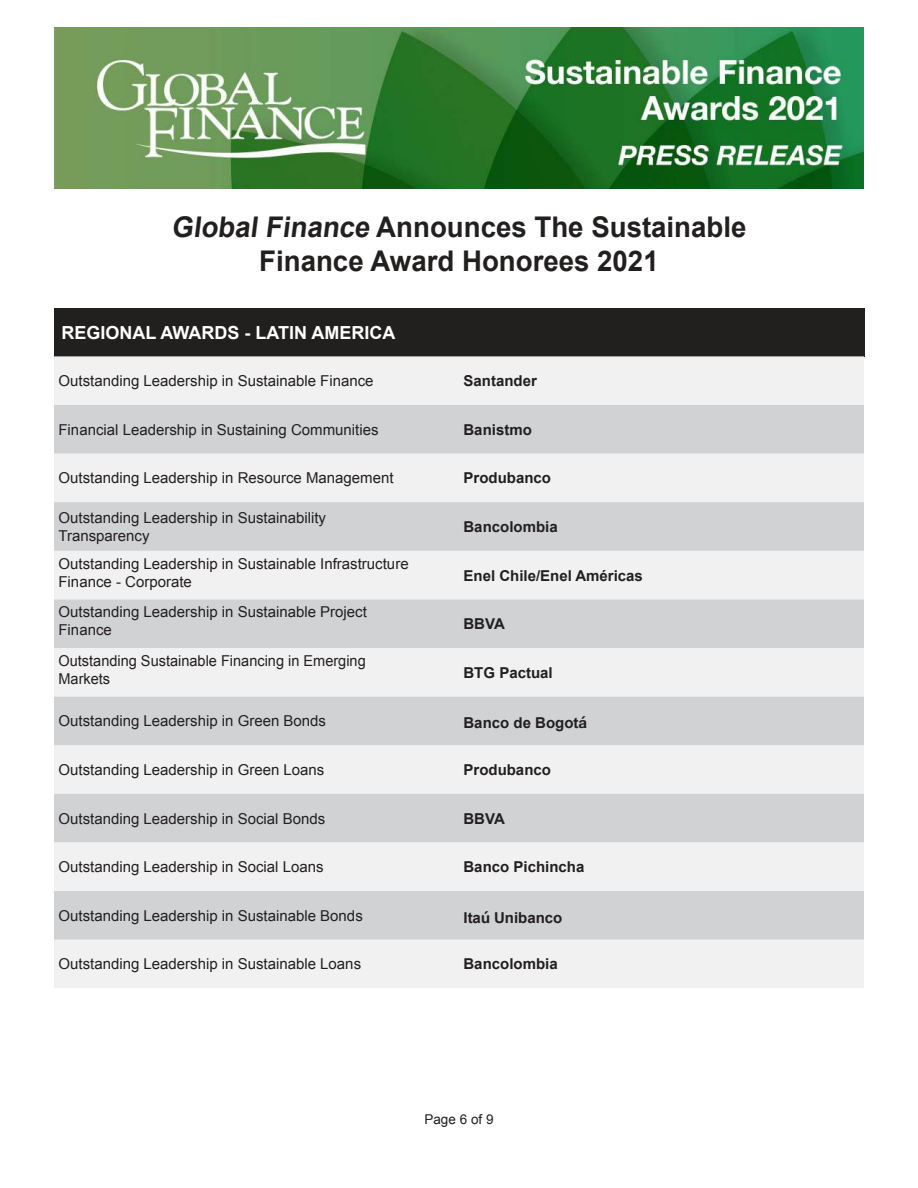
<style>
.page{position:relative;width:918px;height:1188px;background:#fff}
.page>*{position:absolute;margin:0;border:0;box-sizing:border-box;transform-origin:0 0}
.t1{font:700 28.5px/34.2px "Arial";color:#221f1f;text-align:center}
.t2{font:700 18px "Arial";color:#fff}
.t3{font:15px/18px "Arial";color:#231f20}
.t4{font:700 15px "Arial";color:#221f1f}
.t5{font:15px "Arial";color:#221f1f}
.t6{font:13.5px "Arial";color:#221f1f}
.s1{font-family:"Helvetica Neue"}
</style>
<div class="page">
<img style="left:54px;top:27px;width:810px;height:162px">
<div style="left:54px;top:308px;width:810px;height:48px;background:#221f1f"></div>
<div style="left:54px;top:356px;width:810px;height:632px;background:#f1f1f2"></div>
<svg style="left:54px;top:405px;width:810px;height:535px;fill:#d1d2d4"></svg>
<h1 class="t1" style="left:171px;top:212px;width:577px">Global Finance Announces The Sustainable<br>Finance Award Honorees 2021</h1>
<p class="t2" style="left:62px;top:326px;width:335px">REGIONAL AWARDS - LATIN AMERICA</p>
<p class="t3" style="left:58px;top:372px;width:317px">Outstanding Leadership in Sustainable Finance</p>
<p class="t4" style="left:464px;top:375px;width:75px">Santander</p>
<p class="t3" style="left:58px;top:421px;width:322px">Financial Leadership in Sustaining Communities</p>
<p class="t4" style="left:464px;top:424px;width:70px">Banistmo</p>
<p class="t3" style="left:58px;top:469px;width:337px">Outstanding Leadership in Resource Management</p>
<p class="t4" style="left:464px;top:472px;width:89px">Produbanco</p>
<p class="t3" style="left:58px;top:509px;width:269px">Outstanding Leadership in Sustainability<br>Transparency</p>
<p class="t4" style="left:464px;top:521px;width:96px">Bancolombia</p>
<p class="t3" style="left:58px;top:554px;width:352px">Outstanding Leadership in Sustainable Infrastructure<br>Finance - Corporate</p>
<p class="t4" style="left:464px;top:570px;width:181px">Enel Chile/Enel Américas</p>
<p class="t3" style="left:58px;top:603px;width:310px">Outstanding Leadership in Sustainable Project<br>Finance</p>
<p class="t3" style="left:58px;top:652px;width:309px">Outstanding Sustainable Financing in Emerging<br>Markets</p>
<p class="t4" style="left:464px;top:618px;width:43px">BBVA</p>
<p class="t4" style="left:464px;top:667px;width:91px">BTG Pactual</p>
<p class="t3" style="left:58px;top:712px;width:269px">Outstanding Leadership in Green Bonds</p>
<p class="t4" style="left:464px;top:717px;width:125px">Banco de Bogot<span class="s1">á</span></p>
<p class="t5" style="left:58px;top:760px;width:267px">Outstanding Leadership in Green Loans</p>
<p class="t4" style="left:463px;top:764px;width:89px">Produbanco</p>
<p class="t3" style="left:58px;top:809px;width:268px">Outstanding Leadership in Social Bonds</p>
<p class="t4" style="left:464px;top:813px;width:43px">BBVA</p>
<p class="t3" style="left:58px;top:858px;width:267px">Outstanding Leadership in Social Loans</p>
<p class="t4" style="left:464px;top:861px;width:122px">Banco Pichincha</p>
<p class="t5" style="left:58px;top:906px;width:306px">Outstanding Leadership in Sustainable Bonds</p>
<p class="t4" style="left:464px;top:912px;width:100px">Ita<span class="s1">ú</span> Unibanco</p>
<p class="t5" style="left:58px;top:954px;width:304px">Outstanding Leadership in Sustainable Loans</p>
<p class="t4" style="left:463px;top:958px;width:96px">Bancolombia</p>
<p class="t6" style="left:424px;top:1111px;width:71px">Page 6 of 9</p>
</div>
